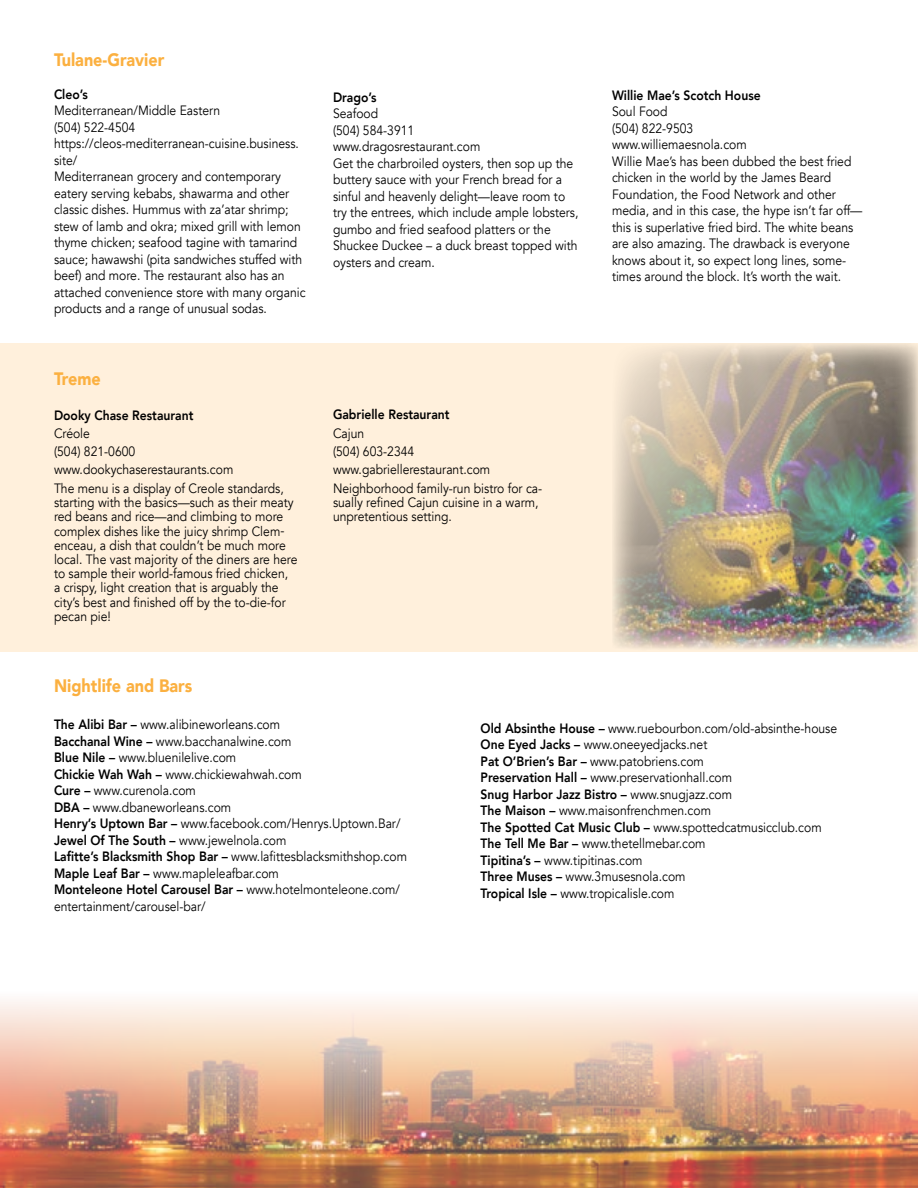
<style>
.page{position:relative;width:918px;height:1188px;background:#fff}
.page>*{position:absolute;margin:0;border:0;box-sizing:border-box;transform-origin:0 0}
.t1{font:900 18px "Avenir";color:#fbb040;scale:.9 1}
.t2{font:13.5px/16.5px "Avenir";color:#000;scale:.9 1}
.t3{font:800 13.5px "Avenir";color:#000;scale:.9 1}
.s1{font-weight:800}
</style>
<div class="page">
<div style="left:0;top:343px;width:918px;height:308px;background:#fff0dc"></div>
<img style="left:613px;top:343px;width:305px;height:306px">
<img style="left:0;top:1000px;width:918px;height:188px">
<h1 class="t1" style="left:54px;top:44px;width:124px">Tulane-Gravier</h1>
<p class="t3" style="left:54px;top:84px;width:39px">Cleo’s</p>
<p class="t2" style="left:54px;top:103px;width:281px">Mediterranean/Middle Eastern<br>(504) 522-4504 https://cleos-mediterranean-cuisine.business. site/<br>Mediterranean grocery and contemporary eatery serving kebabs, shawarma and other classic dishes. Hummus with za’atar shrimp; stew of lamb and okra; mixed grill with lemon thyme chicken; seafood tagine with tamarind sauce; hawawshi (pita sandwiches stuffed with beef) and more. The restaurant also has an attached convenience store with many organic products and a range of unusual sodas.</p>
<h1 class="t1" style="left:54px;top:363px;width:54px">Treme</h1>
<p class="t3" style="left:54px;top:404px;width:156px">Dooky Chase Restaurant</p>
<p class="t2" style="left:54px;top:424px;width:257px;line-height:18.3px">Créole<br>(504) 821-0600 www.dookychaserestaurants.com<br>The menu is a display of Creole standards,</p>
<p class="t2" style="left:54px;top:495px;width:272px;line-height:14.2px">starting with the basics—such as their meaty red beans and rice—and climbing to more complex dishes like the juicy shrimp Clem&shy;enceau, a dish that couldn’t be much more local. The vast majority of the diners are here to sample their world-famous fried chicken, a crispy, light creation that is arguably the city’s best and finished off by the to-die-for pecan pie!</p>
<p class="t3" style="left:333px;top:86px;width:50px">Drago’s</p>
<p class="t2" style="left:333px;top:105px;width:274px">Seafood<br>(504) 584-3911<br>www.dragosrestaurant.com<br>Get the charbroiled oysters, then sop up the buttery sauce with your French bread for a sinful and heavenly delight—leave room to try the entrees, which include ample lobsters, gumbo and fried seafood platters or the<br>Shuckee Duckee – a duck breast topped with oysters and cream.</p>
<p class="t3" style="left:333px;top:404px;width:131px">Gabrielle Restaurant</p>
<p class="t2" style="left:333px;top:424px;width:234px;line-height:18.3px">Cajun<br>(504) 603-2344 www.gabriellerestaurant.com<br>Neighborhood family-run bistro for ca-</p>
<p class="t2" style="left:333px;top:495px;width:230px;line-height:14.2px">sually refined Cajun cuisine in a warm, unpretentious setting.</p>
<p class="t3" style="left:612px;top:85px;width:167px">Willie Mae’s Scotch House</p>
<p class="t2" style="left:612px;top:104px;width:280px">Soul Food<br>(504) 822-9503<br>www.williemaesnola.com<br>Willie Mae’s has been dubbed the best fried chicken in the world by the James Beard Foundation, the Food Network and other media, and in this case, the hype isn’t far off— this is superlative fried bird. The white beans are also amazing. The drawback is everyone knows about it, so expect long lines, some&shy;times around the block. It’s worth the wait.</p>
<h1 class="t1" style="left:54px;top:671px;width:155px">Nightlife and Bars</h1>
<p class="t2" style="left:54px;top:717px;width:394px"><span class="s1">The Alibi Bar –</span> www.alibineworleans.com<br><span class="s1">Bacchanal Wine –</span> www.bacchanalwine.com<br><span class="s1">Blue Nile –</span> www.bluenilelive.com<br><span class="s1">Chickie Wah Wah –</span> www.chickiewahwah.com<br><span class="s1">Cure –</span> www.curenola.com<br><span class="s1">DBA –</span> www.dbaneworleans.com<br><span class="s1">Henry’s Uptown Bar –</span> www.facebook.com/Henrys.Uptown.Bar/ <span class="s1">Jewel Of The South –</span> www.jewelnola.com<br><span class="s1">Lafitte’s Blacksmith Shop Bar –</span> www.lafittesblacksmithshop.com <span class="s1">Maple Leaf Bar –</span> www.mapleleafbar.com<br><span class="s1">Monteleone Hotel Carousel Bar –</span> www.hotelmonteleone.com/ entertainment/carousel-bar/</p>
<p class="t2" style="left:481px;top:720px;width:398px"><span class="s1">Old Absinthe House –</span> www.ruebourbon.com/old-absinthe-house <span class="s1">One Eyed Jacks –</span> www.oneeyedjacks.net<br><span class="s1">Pat O’Brien’s Bar –</span> www.patobriens.com<br><span class="s1">Preservation Hall –</span> www.preservationhall.com<br><span class="s1">Snug Harbor Jazz Bistro –</span> www.snugjazz.com<br><span class="s1">The Maison –</span> www.maisonfrenchmen.com<br><span class="s1">The Spotted Cat Music Club –</span> www.spottedcatmusicclub.com <span class="s1">The Tell Me Bar –</span> www.thetellmebar.com<br><span class="s1">Tipitina’s –</span> www.tipitinas.com<br><span class="s1">Three Muses –</span> www.3musesnola.com<br><span class="s1">Tropical Isle –</span> www.tropicalisle.com</p>
</div>
